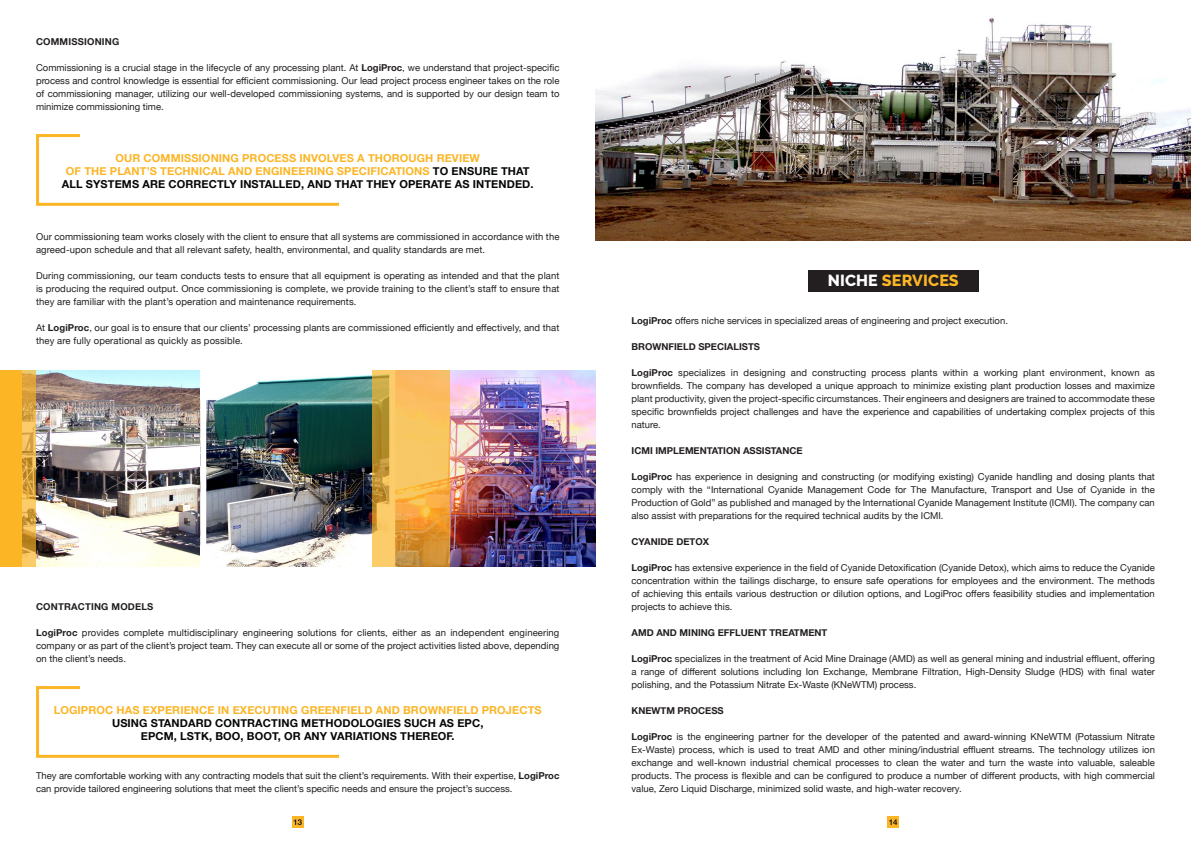
<style>
.page{position:relative;width:1191px;height:842px;background:#fff}
.page>*{position:absolute;margin:0;border:0;box-sizing:border-box;transform-origin:0 0}
.t1{font:800 16px "Raleway";letter-spacing:.01em;color:#fcb525}
.t2{font:700 11px "Helvetica Neue";letter-spacing:.01em;color:#fcb525}
.t3{font:700 11px "Helvetica Neue";letter-spacing:.01em;color:#040605}
.t4{font:9.5px/13px "Helvetica Neue";color:#231f20}
.t5{font:700 9.5px "Helvetica Neue";color:#231f20}
.t6{font:700 9.5px "Helvetica Neue";letter-spacing:.02em;color:#231f20}
.s1{font-weight:700}
.s2{color:#040605}
.s3{color:#fff}
</style>
<div class="page">
<div style="left:292px;top:816px;width:11px;height:12px;background:#fcb525"></div>
<svg style="left:294px;top:819px;width:8px;height:6px"></svg>
<svg style="left:36px;top:134px;width:304px;height:72px"></svg>
<img style="left:36px;top:371px;width:164px;height:196px">
<img style="left:206px;top:374px;width:166px;height:193px">
<img style="left:450px;top:371px;width:145px;height:196px">
<svg style="left:372px;top:371px;width:78px;height:196px;background:#e9b14f"></svg>
<svg style="left:22px;top:371px;width:14px;height:196px;background:#ddaa48"></svg>
<div style="left:0;top:371px;width:22px;height:196px;background:#fcb525"></div>
<svg style="left:36px;top:686px;width:304px;height:72px"></svg>
<div style="left:808px;top:270px;width:170px;height:21px;background:#231f20"></div>
<img style="left:595px;top:18px;width:596px;height:223px">
<div style="left:887px;top:816px;width:12px;height:12px;background:#fcb525"></div>
<svg style="left:889px;top:819px;width:8px;height:6px"></svg>
<p class="t6" style="left:36px;top:34px;width:85px">COMMISSIONING</p>
<p class="t4" style="left:36px;top:61px;width:525px;text-align:justify">Commissioning is a crucial stage in the lifecycle of any processing plant. At <span class="s1">LogiProc</span>, we understand that project-specific process and control knowledge is essential for efficient commissioning. Our lead project process engineer takes on the role of commissioning manager, utilizing our well-developed commissioning systems, and is supported by our design team to minimize commissioning time.</p>
<p class="t2" style="left:115px;top:149px;width:366px">OUR COMMISSIONING PROCESS INVOLVES A THOROUGH REVIEW</p>
<p class="t2" style="left:66px;top:162px;width:465px">OF THE PLANT’S TECHNICAL AND ENGINEERING SPECIFICATIONS <span class="s2">TO ENSURE THAT</span></p>
<p class="t3" style="left:62px;top:175px;width:473px">ALL SYSTEMS ARE CORRECTLY INSTALLED, AND THAT THEY OPERATE AS INTENDED.</p>
<p class="t4" style="left:36px;top:230px;width:525px">Our commissioning team works closely with the client to ensure that all systems are commissioned in accordance with the agreed-upon schedule and that all relevant safety, health, environmental, and quality standards are met.</p>
<p class="t4" style="left:36px;top:269px;width:525px;text-align:justify">During commissioning, our team conducts tests to ensure that all equipment is operating as intended and that the plant is producing the required output. Once commissioning is complete, we provide training to the client’s staff to ensure that they are familiar with the plant’s operation and maintenance requirements.</p>
<p class="t4" style="left:36px;top:321px;width:525px">At <span class="s1">LogiProc</span>, our goal is to ensure that our clients’ processing plants are commissioned efficiently and effectively, and that they are fully operational as quickly as possible.</p>
<p class="t6" style="left:36px;top:599px;width:119px">CONTRACTING MODELS</p>
<p class="t4" style="left:36px;top:627px;width:525px"><span class="s1">LogiProc</span> provides complete multidisciplinary engineering solutions for clients, either as an independent engineering</p>
<p class="t4" style="left:36px;top:640px;width:525px">company or as part of the client’s project team. They can execute all or some of the project activities listed above, depending on the client’s needs.</p>
<p class="t2" style="left:54px;top:702px;width:489px">LOGIPROC HAS EXPERIENCE IN EXECUTING GREENFIELD AND BROWNFIELD PROJECTS</p>
<p class="t3" style="left:112px;top:715px;width:373px">USING STANDARD CONTRACTING METHODOLOGIES SUCH AS EPC,</p>
<p class="t3" style="left:141px;top:728px;width:315px">EPCM, LSTK, BOO, BOOT, OR ANY VARIATIONS THEREOF.</p>
<p class="t4" style="left:36px;top:770px;width:525px">They are comfortable working with any contracting models that suit the client’s requirements. With their expertise, <span class="s1">LogiProc</span></p>
<p class="t4" style="left:36px;top:783px;width:478px">can provide tailored engineering solutions that meet the client’s specific needs and ensure the project’s success.</p>
<p class="t1" style="left:827px;top:271px;width:132px"><span class="s3">NICHE</span> SERVICES</p>
<p class="t4" style="left:631px;top:315px;width:378px"><span class="s1">LogiProc</span> offers niche services in specialized areas of engineering and project execution.</p>
<p class="t5" style="left:631px;top:339px;width:130px">BROWNFIELD SPECIALISTS</p>
<p class="t4" style="left:631px;top:367px;width:525px"><span class="s1">LogiProc</span> specializes in designing and constructing process plants within a working plant environment, known as</p>
<p class="t4" style="left:631px;top:380px;width:525px">brownfields. The company has developed a unique approach to minimize existing plant production losses and maximize plant productivity, given the project-specific circumstances. Their engineers and designers are trained to accommodate these</p>
<p class="t4" style="left:631px;top:406px;width:525px">specific brownfields project challenges and have the experience and capabilities of undertaking complex projects of this nature.</p>
<p class="t5" style="left:631px;top:443px;width:172px">ICMI IMPLEMENTATION ASSISTANCE</p>
<p class="t4" style="left:631px;top:471px;width:525px"><span class="s1">LogiProc</span> has experience in designing and constructing (or modifying existing) Cyanide handling and dosing plants that</p>
<p class="t4" style="left:631px;top:484px;width:525px">comply with the “International Cyanide Management Code for The Manufacture, Transport and Use of Cyanide in the</p>
<p class="t4" style="left:631px;top:497px;width:525px">Production of Gold” as published and managed by the International Cyanide Management Institute (ICMI). The company can also assist with preparations for the required technical audits by the ICMI.</p>
<p class="t5" style="left:631px;top:534px;width:79px">CYANIDE DETOX</p>
<p class="t4" style="left:631px;top:562px;width:525px;text-align:justify"><span class="s1">LogiProc</span> has extensive experience in the field of Cyanide Detoxification (Cyanide Detox), which aims to reduce the Cyanide concentration within the tailings discharge, to ensure safe operations for employees and the environment. The methods of achieving this entails various destruction or dilution options, and LogiProc offers feasibility studies and implementation</p>
<p class="t4" style="left:631px;top:601px;width:102px">projects to achieve this.</p>
<p class="t5" style="left:631px;top:625px;width:197px">AMD AND MINING EFFLUENT TREATMENT</p>
<p class="t4" style="left:631px;top:653px;width:525px"><span class="s1">LogiProc</span> specializes in the treatment of Acid Mine Drainage (AMD) as well as general mining and industrial effluent, offering</p>
<p class="t4" style="left:631px;top:666px;width:525px">a range of different solutions including Ion Exchange, Membrane Filtration, High-Density Sludge (HDS) with final water</p>
<p class="t4" style="left:631px;top:679px;width:286px">polishing, and the Potassium Nitrate Ex-Waste (KNeWTM) process.</p>
<p class="t5" style="left:631px;top:703px;width:94px">KNEWTM PROCESS</p>
<p class="t4" style="left:631px;top:731px;width:525px"><span class="s1">LogiProc</span> is the engineering partner for the developer of the patented and award-winning KNeWTM (Potassium Nitrate</p>
<p class="t4" style="left:631px;top:744px;width:525px">Ex-Waste) process, which is used to treat AMD and other mining/industrial effluent streams. The technology utilizes ion</p>
<p class="t4" style="left:631px;top:757px;width:525px">exchange and well-known industrial chemical processes to clean the water and turn the waste into valuable, saleable</p>
<p class="t4" style="left:631px;top:770px;width:525px">products. The process is flexible and can be configured to produce a number of different products, with high commercial value, Zero Liquid Discharge, minimized solid waste, and high-water recovery.</p>
</div>
